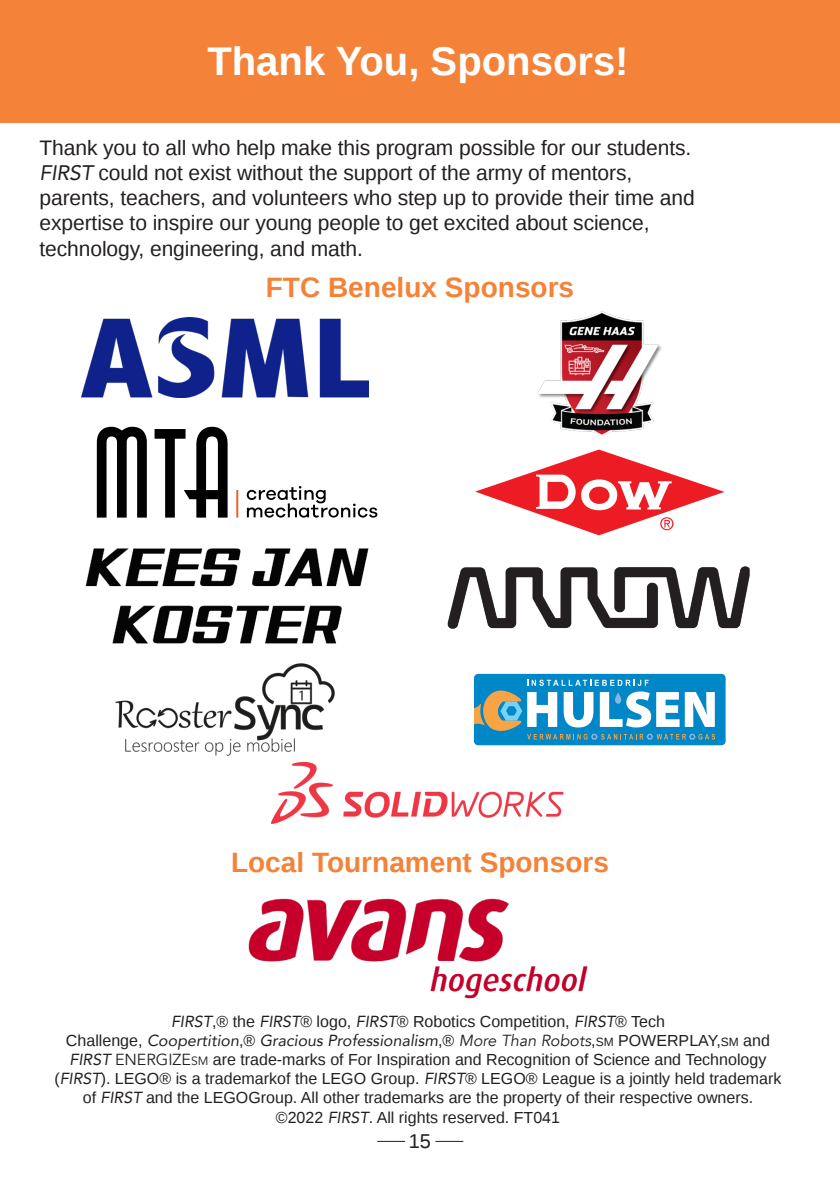
<style>
.page{position:relative;width:840px;height:1191px;background:#fff}
.page>*{position:absolute;margin:0;border:0;box-sizing:border-box;transform-origin:0 0}
.t1{font:700 40px "Ascender Sans W01";color:#fff}
.t2{font:700 28px "Ascender Sans W01";color:#f48238}
.t3{font:21px "Ascender Sans W01";letter-spacing:-.005em;color:#231f20}
.t4{font:20px "Ascender Sans W01";color:#231f20}
.t5{font:16px/19.2px "Ascender Sans W01";color:#231f20;text-align:center}
.s1{font-family:"Avenir";font-style:italic}
.s2{font-size:12px}
.s3{font-family:"Avenir"}
.s4{font-family:"Avenir";font-size:12px}
</style>
<div class="page">
<div style="left:0;top:0;width:839px;height:122px;background:#f48238"></div>
<svg style="left:377px;top:1140px;width:28px;height:1px"></svg>
<svg style="left:435px;top:1140px;width:28px;height:1px"></svg>
<img style="left:81px;top:318px;width:287px;height:79px">
<img style="left:537px;top:312px;width:125px;height:124px">
<svg style="left:475px;top:449px;width:249px;height:86px"></svg>
<svg style="left:97px;top:427px;width:130px;height:90px"></svg>
<svg style="left:246px;top:486px;width:131px;height:31px"></svg>
<hr style="left:236px;top:490px;width:2px;height:27px;background:#eb5e28">
<img style="left:447px;top:566px;width:303px;height:63px">
<svg style="left:474px;top:674px;width:251px;height:71px"></svg>
<img style="left:271px;top:763px;width:293px;height:60px">
<img style="left:248px;top:898px;width:340px;height:101px">
<img style="left:85px;top:548px;width:284px;height:96px">
<img style="left:115px;top:663px;width:220px;height:100px">
<p class="t1" style="left:207px;top:39px;width:422px">Thank You, Sponsors!</p>
<p class="t3" style="left:40px;top:136px;width:653px">Thank you to all who help make this program possible for our students.</p>
<p class="t3" style="left:40px;top:162px;width:594px"><span class="s1">FIRST</span> could not exist without the support of the army of mentors,</p>
<p class="t3" style="left:40px;top:187px;width:656px">parents, teachers, and volunteers who step up to provide their time and</p>
<p class="t3" style="left:40px;top:212px;width:611px">expertise to inspire our young people to get excited about science,</p>
<p class="t3" style="left:40px;top:237px;width:324px">technology, engineering, and math.</p>
<p class="t2" style="left:266px;top:271px;width:310px">FTC Benelux Sponsors</p>
<p class="t2" style="left:231px;top:847px;width:379px">Local Tournament Sponsors</p>
<p class="t5" style="left:171px;top:1011px;width:495px"><span class="s1">FIRST</span>,® the <span class="s1">FIRST</span>® logo, <span class="s1">FIRST</span>® Robotics Competition, <span class="s1">FIRST</span>® Tech</p>
<p class="t5" style="left:54px;top:1031px;width:728px">Challenge, <span class="s1">Coopertition</span>,® <span class="s1">Gracious Professionalism</span>,® <span class="s1">More Than Robots</span>,<span class="s2">SM</span> POWERPLAY,<span class="s2">SM</span> and <span class="s1">FIRST</span> <span class="s3">ENERGIZE</span><span class="s4">SM</span> are trade-marks of For Inspiration and Recognition of Science and Technology (<span class="s1">FIRST</span>). LEGO® is a trademarkof the LEGO Group. <span class="s1">FIRST</span>® LEGO® League is a jointly held trademark of <span class="s1">FIRST</span> and the LEGOGroup. All other trademarks are the property of their respective owners.</p>
<p class="t5" style="left:276px;top:1107px;width:285px">©2022 <span class="s1">FIRST</span>. All rights reserved. FT041</p>
<p class="t4" style="left:408px;top:1130px;width:24px">15</p>
</div>
